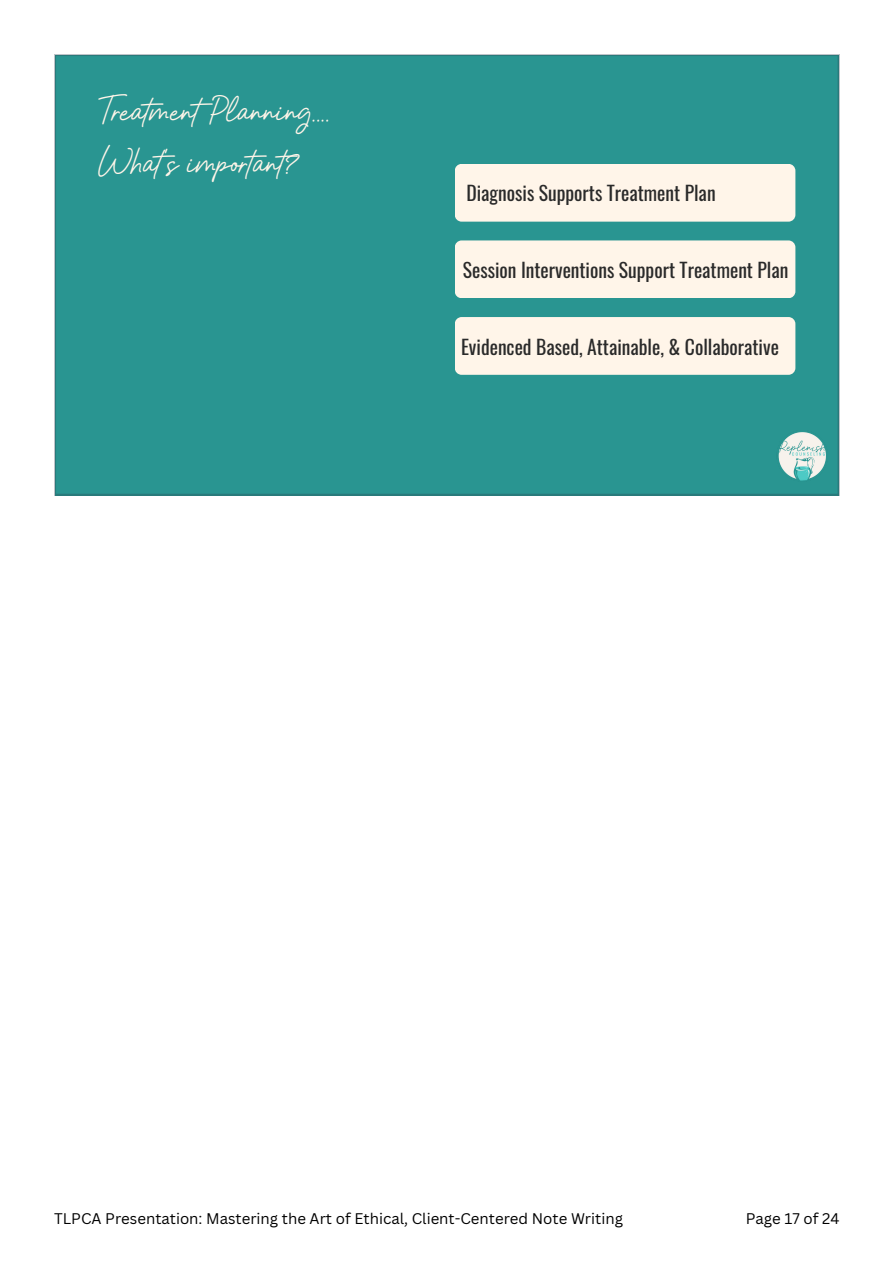
<style>
.page{position:relative;width:894px;height:1264px;background:#fff}
.page>*{position:absolute;margin:0;border:0;box-sizing:border-box;transform-origin:0 0}
.t1{font:43.65px/52.3px "Riday Parcia";color:#fff5e9}
.t2{font:19.65px "Oswald";color:#2a2a2a}
.t3{font:15px "Canva Sans";color:#000}
</style>
<div class="page">
<svg style="left:54px;top:54px;width:785px;height:441px;background:#4ea5a0"></svg>
<h2 class="t1" style="left:98px;top:88px;width:234px">Treatment Planning .<br>What’s important?</h2>
<h2 class="t2" style="left:466px;top:178px;width:250px">Diagnosis Supports Treatment Plan</h2>
<h1 class="t2" style="left:462px;top:254px;width:327px">Session Interventions Support Treatment Plan</h1>
<h2 class="t2" style="left:461px;top:331px;width:319px">Evidenced Based, Attainable, &amp; Collaborative</h2>
<p class="t3" style="left:54px;top:1207px;width:570px">TLPCA Presentation: Mastering the Art of Ethical, Client-Centered Note Writing</p>
<p class="t3" style="left:745px;top:1207px;width:95px">Page 17 of 24</p>
</div>
